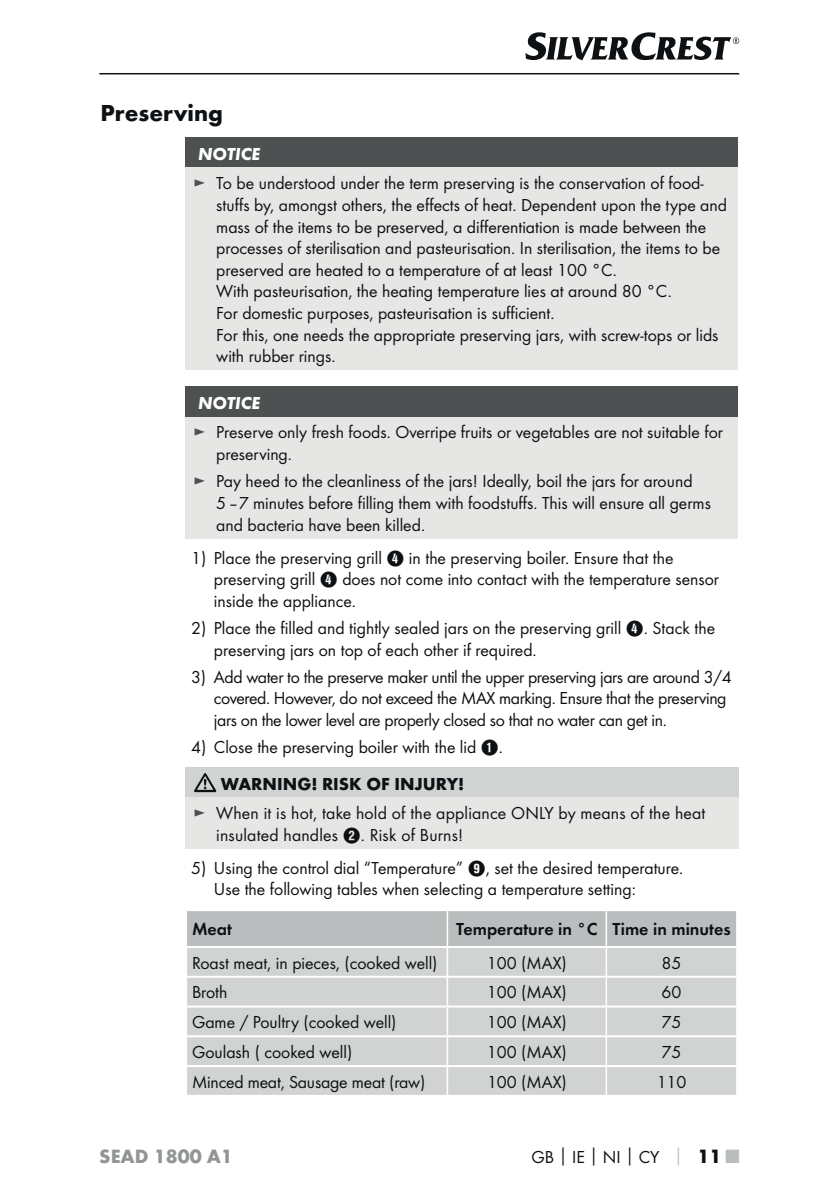
<style>
.page{position:relative;width:840px;height:1191px;background:#fff}
.page>*{position:absolute;margin:0;border:0;box-sizing:border-box;transform-origin:0 0}
.t1{font:700 24px "Futura";color:#0e1113}
.t2{font:700 20px "Futura";color:#929596}
.t3{font:18px/21.6px "Futura Boo";color:#0e1113}
.t4{font:18px/21.6px "Futura Boo";letter-spacing:-.02em;color:#0e1113}
.t5{font:18px "Futura Dem";color:#0e1113}
.t6{font:700 18px "Futura";color:#0e1113}
.t7{font:italic 700 18px "Futura";color:#fff}
.s1{color:#4e5151}
.s2{font-family:"Hako PI Nummern"}
.s3{font-family:"Futura";font-weight:700}
.s4{font-family:"Futura";font-weight:700;color:#babdbd}
.s5{font-family:"Futura";font-weight:700;font-size:20px}
.s6{font-family:"Futura";font-weight:700;font-size:20px;color:#babdbd}
</style>
<div class="page">
<hr style="left:99px;top:73px;width:639px;height:1px;background:#0e1113">
<svg style="left:525px;top:32px;width:213px;height:28px"></svg>
<div style="left:185px;top:138px;width:552px;height:30px;background:#4e5151"></div>
<div style="left:185px;top:168px;width:552px;height:202px;background:#e6e6e5"></div>
<div style="left:185px;top:387px;width:552px;height:30px;background:#4e5151"></div>
<div style="left:185px;top:417px;width:552px;height:121px;background:#e6e6e5"></div>
<div style="left:185px;top:767px;width:553px;height:30px;background:#d0d3d2"></div>
<div style="left:185px;top:797px;width:553px;height:52px;background:#e6e6e5"></div>
<svg style="left:194px;top:773px;width:22px;height:19px"></svg>
<svg style="left:187px;top:911px;width:549px;height:183px"></svg>
<hr style="left:735px;top:1066px;width:2px;height:28px;background:#fff">
<h1 class="t1" style="left:100px;top:104px;width:124px">Preserving</h1>
<p class="t7" style="left:198px;top:148px;width:64px">NOTICE</p>
<p class="t3" style="left:216px;top:173px;width:512px;text-indent:-23px"><span class="s1">►</span> To be understood under the term preserving is the conservation of food&shy;stuffs by, amongst others, the effects of heat. Dependent upon the type and mass of the items to be preserved, a differentiation is made between the processes of sterilisation and pasteurisation. In sterilisation, the items to be preserved are heated to a temperature of at least 100 °C.<br>With pasteurisation, the heating temperature lies at around 80 °C.<br>For domestic purposes, pasteurisation is sufficient.<br>For this, one needs the appropriate preserving jars, with screw-tops or lids with rubber rings.</p>
<p class="t7" style="left:198px;top:397px;width:64px">NOTICE</p>
<p class="t3" style="left:216px;top:422px;width:508px;text-indent:-23px"><span class="s1">►</span> Preserve only fresh foods. Overripe fruits or vegetables are not suitable for preserving.</p>
<p class="t3" style="left:216px;top:471px;width:496px;text-indent:-23px"><span class="s1">►</span> Pay heed to the cleanliness of the jars! Ideally, boil the jars for around<br>5 –7 minutes before filling them with foodstuffs. This will ensure all germs and bacteria have been killed.</p>
<p class="t3" style="left:214px;top:547px;width:506px;text-indent:-23px">1) Place the preserving grill <span class="s2">4</span> in the preserving boiler. Ensure that the preserving grill <span class="s2">4</span> does not come into contact with the temperature sensor inside the appliance.</p>
<p class="t3" style="left:214px;top:618px;width:502px;text-indent:-23px">2) Place the filled and tightly sealed jars on the preserving grill <span class="s2">4</span>. Stack the preserving jars on top of each other if required.</p>
<p class="t4" style="left:214px;top:667px;width:519px;text-indent:-23px">3) Add water to the preserve maker until the upper preserving jars are around 3/4 covered. However, do not exceed the MAX marking. Ensure that the preserving jars on the lower level are properly closed so that no water can get in.</p>
<p class="t3" style="left:191px;top:737px;width:313px">4) Close the preserving boiler with the lid <span class="s2">1</span>.</p>
<p class="t6" style="left:221px;top:776px;width:245px">WARNING! RISK OF INJURY!</p>
<p class="t3" style="left:216px;top:803px;width:490px;text-indent:-23px"><span class="s1">►</span> When it is hot, take hold of the appliance ONLY by means of the heat insulated handles <span class="s2">2</span>. Risk of Burns!</p>
<p class="t3" style="left:214px;top:858px;width:470px;text-indent:-23px">5) Using the control dial “Temperature” <span class="s2">9</span>, set the desired temperature.<br>Use the following tables when selecting a temperature setting:</p>
<p class="t5" style="left:192px;top:921px;width:42px">Meat</p>
<p class="t5" style="left:456px;top:921px;width:276px">Temperature in °C Time in minutes</p>
<p class="t3" style="left:192px;top:952px;width:247px">Roast meat, in pieces, (cooked well)</p>
<p class="t3" style="left:486px;top:952px;width:81px">100 (MAX)</p>
<p class="t3" style="left:661px;top:952px;width:21px">85</p>
<p class="t3" style="left:192px;top:982px;width:37px">Broth</p>
<p class="t3" style="left:486px;top:982px;width:81px">100 (MAX)</p>
<p class="t3" style="left:661px;top:982px;width:21px">60</p>
<p class="t3" style="left:192px;top:1012px;width:206px">Game / Poultry (cooked well)</p>
<p class="t3" style="left:486px;top:1012px;width:81px">100 (MAX)</p>
<p class="t3" style="left:661px;top:1012px;width:21px">75</p>
<p class="t3" style="left:192px;top:1042px;width:162px">Goulash ( cooked well)</p>
<p class="t3" style="left:486px;top:1042px;width:81px">100 (MAX)</p>
<p class="t3" style="left:661px;top:1042px;width:21px">75</p>
<p class="t3" style="left:192px;top:1072px;width:235px">Minced meat, Sausage meat (raw)</p>
<p class="t3" style="left:487px;top:1072px;width:81px">100 (MAX)</p>
<p class="t3" style="left:656px;top:1072px;width:31px">110</p>
<p class="t2" style="left:99px;top:1148px;width:135px">SEAD 1800 A1</p>
<p class="t3" style="left:531px;top:1146px;width:209px">GB<span class="s3">│</span>IE<span class="s3">│</span>NI<span class="s3">│</span>CY <span class="s4">│</span> <span class="s5">11</span> <span class="s6">■</span></p>
</div>
